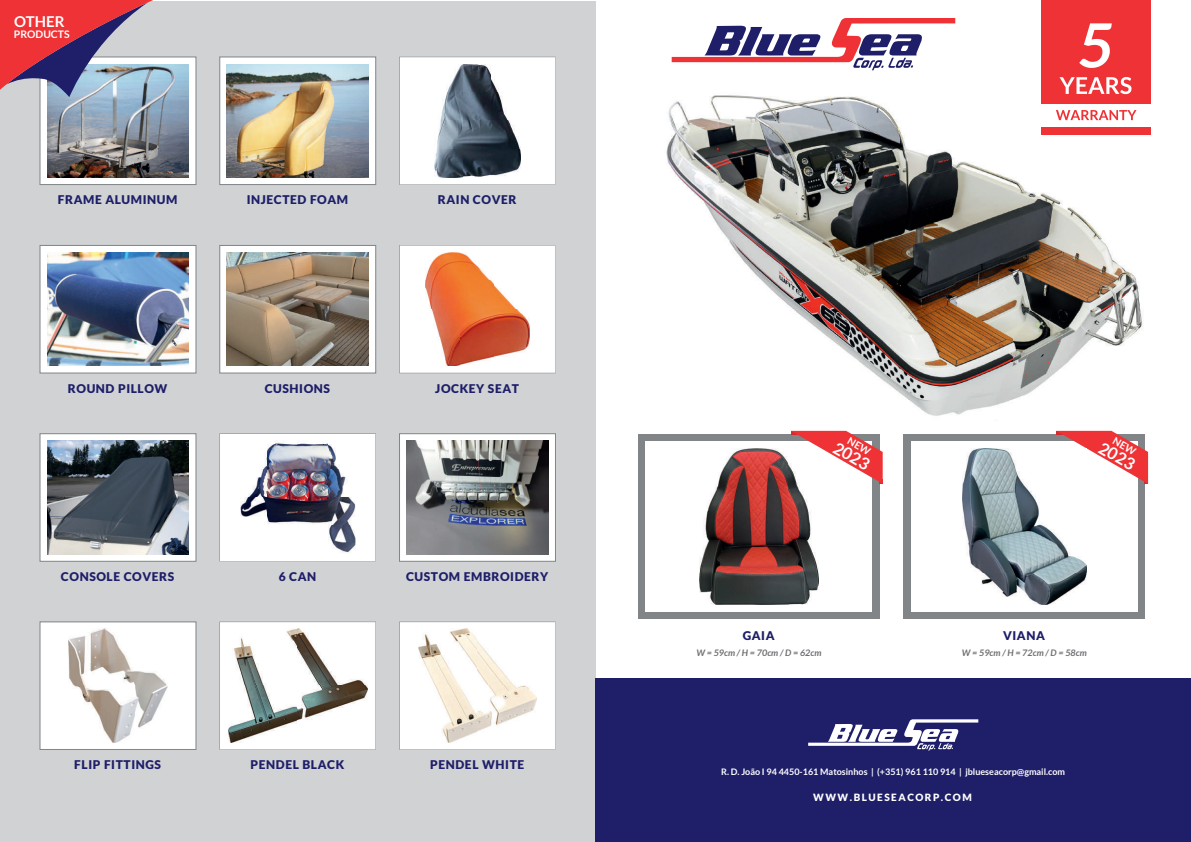
<style>
.page{position:relative;width:1191px;height:842px;background:#fff}
.page>*{position:absolute;margin:0;border:0;box-sizing:border-box;transform-origin:0 0}
.t1{font:700 16.7px "Lato";color:#fff}
.t2{font:700 15px "Lato";color:#fff}
.t3{font:900 12px "Lato";letter-spacing:.05em;color:#1e1e69}
.t4{font:700 10.4px "Lato";color:#fff}
.t5{font:900 10px "Lato";letter-spacing:.15em;color:#fff}
.t6{font:700 9px "Lato";color:#fff}
.t7{font:italic 700 9px "Lato";color:#6d6e71}
</style>
<div class="page">
<img style="left:666px;top:70px;width:485px;height:346px">
<div style="left:0;top:1px;width:595px;height:841px;background:#d0d2d4"></div>
<div style="left:40px;top:57px;width:156px;height:128px;background:#fff;border:1px solid #818587"></div>
<img style="left:47px;top:64px;width:142px;height:113px">
<div style="left:219px;top:57px;width:157px;height:128px;background:#fff;border:1px solid #818587"></div>
<img style="left:227px;top:64px;width:142px;height:113px">
<div style="left:399px;top:57px;width:157px;height:128px;background:#fff"></div>
<img style="left:434px;top:64px;width:87px;height:113px">
<div style="left:40px;top:622px;width:156px;height:127px;background:#fff"></div>
<div style="left:40px;top:622px;width:156px;height:128px;border:1px solid #818587"></div>
<svg style="left:219px;top:622px;width:157px;height:128px;background:#f7f7f7"></svg>
<svg style="left:399px;top:622px;width:157px;height:128px;background:#fafafa"></svg>
<svg style="left:399px;top:245px;width:157px;height:128px;background:#fafafa"></svg>
<div style="left:40px;top:245px;width:156px;height:128px;background:#fff;border:1px solid #818587"></div>
<img style="left:47px;top:253px;width:142px;height:113px">
<div style="left:219px;top:245px;width:157px;height:128px;background:#fff;border:1px solid #818587"></div>
<img style="left:227px;top:253px;width:142px;height:113px">
<div style="left:399px;top:433px;width:157px;height:128px;background:#fff;border:1px solid #818587"></div>
<div style="left:40px;top:433px;width:156px;height:128px;background:#fff;border:1px solid #818587"></div>
<img style="left:47px;top:441px;width:142px;height:113px">
<div style="left:219px;top:433px;width:157px;height:128px;background:#fff"></div>
<img style="left:237px;top:441px;width:121px;height:113px">
<img style="left:425px;top:253px;width:104px;height:113px">
<div style="left:595px;top:678px;width:596px;height:164px;background:#1e1e69"></div>
<svg style="left:671px;top:18px;width:284px;height:52px"></svg>
<div style="left:1041px;top:0;width:110px;height:134px;background:#ee3235"></div>
<div style="left:1041px;top:104px;width:110px;height:22px;background:#fff"></div>
<svg style="left:1056px;top:110px;width:80px;height:10px"></svg>
<svg style="left:1059px;top:77px;width:72px;height:17px"></svg>
<svg style="left:1079px;top:23px;width:32px;height:45px"></svg>
<div style="left:638px;top:435px;width:241px;height:184px;background:#818587"></div>
<div style="left:645px;top:442px;width:227px;height:170px;background:#fff"></div>
<img style="left:699px;top:449px;width:119px;height:156px">
<div style="left:903px;top:435px;width:241px;height:184px;background:#818587"></div>
<div style="left:911px;top:442px;width:226px;height:170px;background:#fff"></div>
<svg style="left:808px;top:719px;width:170px;height:32px"></svg>
<img style="left:962px;top:449px;width:124px;height:156px">
<svg style="left:0;top:0;width:153px;height:97px"></svg>
<img style="left:228px;top:629px;width:139px;height:113px">
<img style="left:69px;top:629px;width:98px;height:113px">
<img style="left:418px;top:629px;width:118px;height:113px">
<img style="left:406px;top:441px;width:142px;height:113px">
<svg style="left:791px;top:431px;width:91px;height:53px"></svg>
<svg style="left:1056px;top:431px;width:92px;height:53px"></svg>
<p class="t2" style="left:14px;top:13px;width:52px">OTHER</p>
<p class="t4" style="left:14px;top:29px;width:57px">PRODUCTS</p>
<p class="t3" style="left:58px;top:193px;width:121px">FRAME ALUMINUM</p>
<p class="t3" style="left:247px;top:193px;width:103px">INJECTED FOAM</p>
<p class="t3" style="left:438px;top:193px;width:80px">RAIN COVER</p>
<p class="t3" style="left:68px;top:381px;width:101px">ROUND PILLOW</p>
<p class="t3" style="left:265px;top:381px;width:67px">CUSHIONS</p>
<p class="t3" style="left:435px;top:381px;width:85px">JOCKEY SEAT</p>
<p class="t3" style="left:61px;top:569px;width:115px">CONSOLE COVERS</p>
<p class="t3" style="left:279px;top:569px;width:39px">6 CAN</p>
<p class="t3" style="left:406px;top:569px;width:144px">CUSTOM EMBROIDERY</p>
<p class="t3" style="left:74px;top:758px;width:88px">FLIP FITTINGS</p>
<p class="t3" style="left:250px;top:758px;width:95px">PENDEL BLACK</p>
<p class="t3" style="left:430px;top:758px;width:96px">PENDEL WHITE</p>
<h1 class="t1" style="left:839px;top:438px;width:40px;rotate:30deg">2023</h1>
<h1 class="t1" style="left:1105px;top:438px;width:40px;rotate:30deg">2023</h1>
<p class="t3" style="left:742px;top:629px;width:33px">GAIA</p>
<p class="t7" style="left:696px;top:647px;width:127px">W = 59cm / H = 70cm / D = 62cm</p>
<p class="t3" style="left:1003px;top:629px;width:43px">VIANA</p>
<p class="t7" style="left:961px;top:647px;width:127px">W = 59cm / H = 72cm / D = 58cm</p>
<p class="t6" style="left:721px;top:766px;width:345px">R. D. João I 94 4450-161 Matosinhos | (+351) 961 110 914 | jblueseacorp@gmail.com</p>
<p class="t5" style="left:813px;top:792px;width:160px">WWW.BLUESEACORP.COM</p>
</div>
